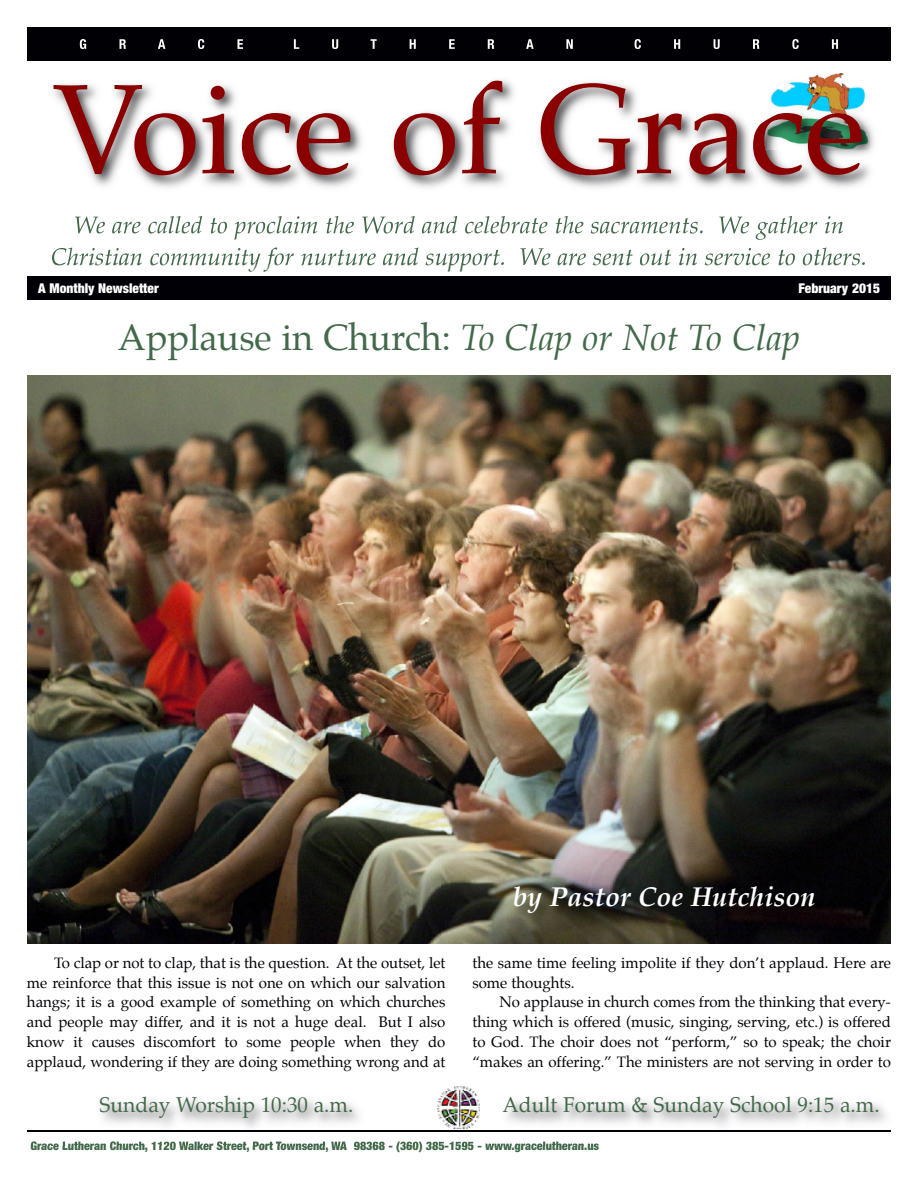
<style>
.page{position:relative;width:918px;height:1188px;background:#fff}
.page>*{position:absolute;margin:0;border:0;box-sizing:border-box;transform-origin:0 0}
.t1{font:127.5px "Palatino";color:#8a0000}
.t2{font:36px "Palatino";color:#42694a}
.t3{font:italic 700 27px "Palatino";color:#fff}
.t4{font:italic 24px "Palatino";color:#42694a}
.t5{font:21px "Palatino";color:#42694a}
.t6{font:15px/19.8px "Palatino";color:#000006;text-align:justify}
.t7{font:900 condensed 13.5px "Helvetica Neue";color:#fff}
.t8{font:900 condensed 12px "Helvetica Neue";color:#42694a}
.s1{font-style:italic}
</style>
<div class="page">
<div style="left:27px;top:277px;width:864px;height:23px;background:#000006"></div>
<img style="left:27px;top:1099px;width:864px;height:47px">
<img style="left:31px;top:1141px;width:47px;height:5px">
<img style="left:27px;top:1131px;width:864px;height:1px">
<div style="left:428px;top:1086px;width:62px;height:43px;background:#fff"></div>
<img style="left:437px;top:1129px;width:43px;height:1px">
<img style="left:437px;top:1086px;width:43px;height:43px">
<img style="left:27px;top:375px;width:864px;height:569px">
<img style="left:54px;top:73px;width:820px;height:191px">
<div style="left:27px;top:27px;width:864px;height:34px;background:#000005"></div>
<img style="left:80px;top:39px;width:493px;height:10px">
<img style="left:75px;top:216px;width:57px;height:17px">
<img style="left:52px;top:247px;width:49px;height:17px">
<img style="left:750px;top:74px;width:121px;height:75px">
<img style="left:442px;top:859px;width:449px;height:85px">
<h1 class="t1" style="left:52px;top:69px;width:815px">Voice of Grace</h1>
<h3 class="t4" style="left:51px;top:245px;width:818px">Christian community for nurture and support. We are sent out in service to others.</h3>
<p class="t7" style="left:38px;top:277px;width:122px">A Monthly Newsletter</p>
<p class="t7" style="left:798px;top:277px;width:83px">February 2015</p>
<h2 class="t2" style="left:118px;top:320px;width:684px">Applause in Church: <span class="s1">To Clap or Not To Clap</span></h2>
<h3 class="t3" style="left:513px;top:884px;width:304px">by Pastor Coe Hutchison</h3>
<p class="t6" style="left:27px;top:954px;width:420px;text-indent:27px">To clap or not to clap, that is the question. At the outset, let me reinforce that this issue is not one on which our salvation hangs; it is a good example of something on which churches and people may differ, and it is not a huge deal. But I also know it causes discomfort to some people when they do applaud, wondering if they are doing something wrong and at</p>
<p class="t6" style="left:472px;top:954px;width:420px">the same time feeling impolite if they don’t applaud. Here are some thoughts.</p>
<p class="t6" style="left:472px;top:993px;width:420px;text-indent:27px">No applause in church comes from the thinking that every&shy;thing which is offered (music, singing, serving, etc.) is offered to God. The choir does not “perform,” so to speak; the choir “makes an offering.” The ministers are not serving in order to</p>
<h3 class="t5" style="left:100px;top:1095px;width:255px">Sunday Worship 10:30 a.m.</h3>
<h3 class="t5" style="left:503px;top:1095px;width:379px">Adult Forum &amp; Sunday School 9:15 a.m.</h3>
<p class="t8" style="left:30px;top:1136px;width:570px">Grace Lutheran Church, 1120 Walker Street, Port Townsend, WA 98368 - (360) 385-1595 - www.gracelutheran.us</p>
</div>
